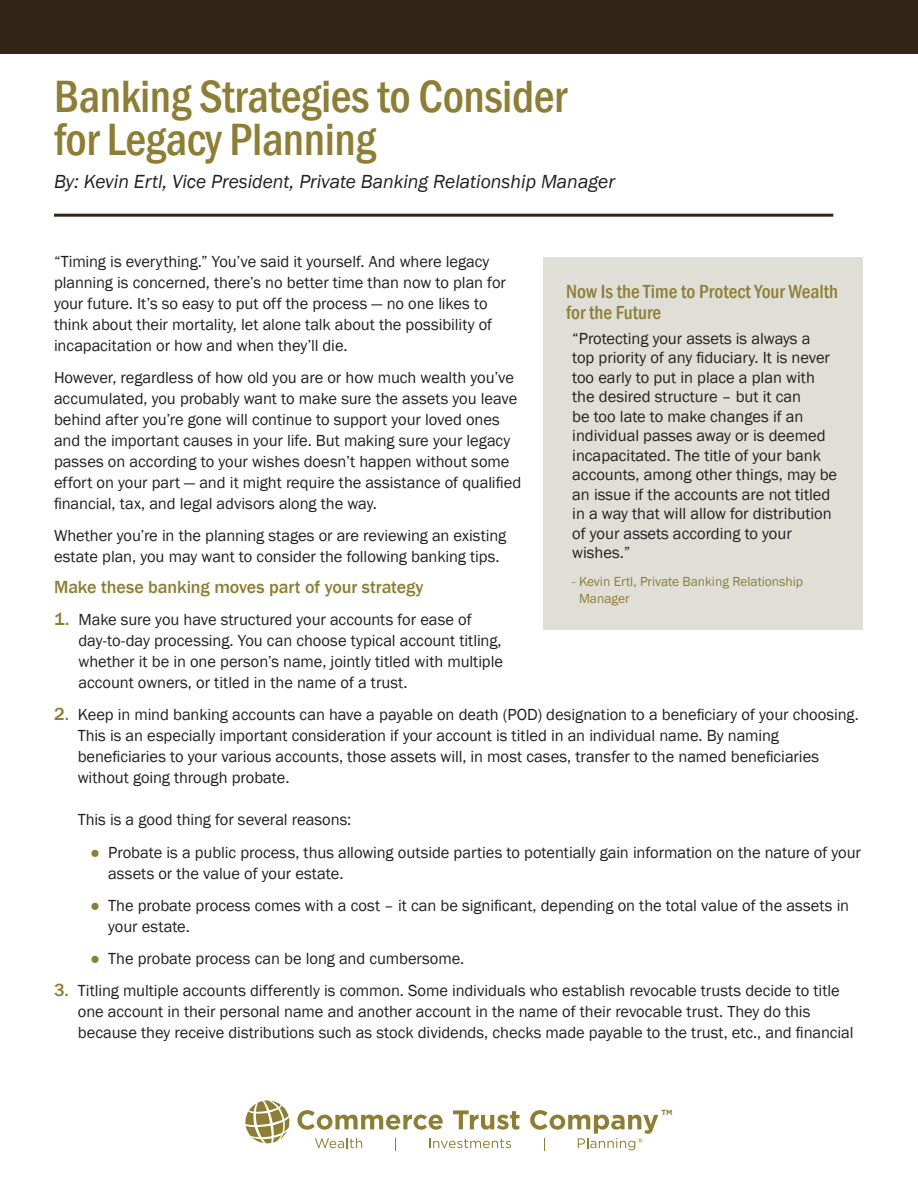
<style>
.page{position:relative;width:918px;height:1188px;background:#fff}
.page>*{position:absolute;margin:0;border:0;box-sizing:border-box;transform-origin:0 0}
.Heading{font:500 condensed 46.5px/43.5px "Franklin Gothic";letter-spacing:-.01em;color:#8d7e34}
.Heading-2{font:italic 19.5px "Franklin Gothic";color:#231f20}
.Heading-3{font:500 condensed 19.5px/21px "Franklin Gothic";color:#8d7e34}
.Disclaimer{font:500 18px "Franklin Gothic";letter-spacing:-.01em;color:#8d7e34}
.Disclaimer-2{font:16.5px/21px "Franklin Gothic";letter-spacing:-.005em;color:#231f20}
.footnote{font:16.5px/19.5px "Franklin Gothic";color:#231f20}
.footnote-2{font:13.5px/16.5px "Franklin Gothic";color:#8d7e34}
.t1{font:700 7.35px "Gotham";color:#8d7e34}
.s1{font-weight:500;font-size:18px;color:#8d7e34}
.s2{color:#8d7e34}
</style>
<div class="page">
<div style="left:0;top:0;width:918px;height:54px;background:#322515"></div>
<hr style="left:54px;top:214px;width:779px;height:3px;background:#322515">
<svg style="left:245px;top:1100px;width:45px;height:43px"></svg>
<svg style="left:297px;top:1110px;width:146px;height:20px"></svg>
<svg style="left:453px;top:1110px;width:66px;height:20px"></svg>
<svg style="left:315px;top:1138px;width:47px;height:10px"></svg>
<svg style="left:395px;top:1138px;width:1px;height:13px"></svg>
<svg style="left:429px;top:1138px;width:82px;height:10px"></svg>
<svg style="left:530px;top:1110px;width:128px;height:41px"></svg>
<div style="left:544px;top:257px;width:319px;height:373px;background:#dfdfd7"></div>
<p class="Heading" style="left:54px;top:74px;width:514px">Banking Strategies to Consider for Legacy Planning</p>
<p class="Heading-2" style="left:54px;top:170px;width:563px">By: Kevin Ertl, Vice President, Private Banking Relationship Manager</p>
<p class="Disclaimer-2" style="left:54px;top:251px;width:454px">“Timing is everything.” You’ve said it yourself. And where legacy planning is concerned, there’s no better time than now to plan for your future. It’s so easy to put off the process — no one likes to think about their mortality, let alone talk about the possibility of incapacitation or how and when they’ll die.</p>
<p class="Disclaimer-2" style="left:54px;top:367px;width:469px">However, regardless of how old you are or how much wealth you’ve accumulated, you probably want to make sure the assets you leave behind after you’re gone will continue to support your loved ones and the important causes in your life. But making sure your legacy passes on according to your wishes doesn’t happen without some effort on your part — and it might require the assistance of qualified financial, tax, and legal advisors along the way.</p>
<p class="Disclaimer-2" style="left:54px;top:525px;width:454px">Whether you’re in the planning stages or are reviewing an existing estate plan, you may want to consider the following banking tips.</p>
<p class="Disclaimer" style="left:54px;top:576px;width:371px">Make these banking moves part of your strategy</p>
<p class="Disclaimer-2" style="left:78px;top:609px;width:426px;text-indent:-24px"><span class="s1">1.</span> Make sure you have structured your accounts for ease of day-to-day processing. You can choose typical account titling, whether it be in one person’s name, jointly titled with multiple account owners, or titled in the name of a trust.</p>
<p class="Disclaimer-2" style="left:78px;top:705px;width:783px;text-indent:-24px"><span class="s1">2.</span> Keep in mind banking accounts can have a payable on death (POD) designation to a beneficiary of your choosing.<br>This is an especially important consideration if your account is titled in an individual name. By naming beneficiaries to your various accounts, those assets will, in most cases, transfer to the named beneficiaries without going through probate.</p>
<p class="Disclaimer-2" style="left:78px;top:810px;width:275px">This is a good thing for several reasons:</p>
<p class="Disclaimer-2" style="left:108px;top:842px;width:754px;text-indent:-18px"><span class="s2">●</span> Probate is a public process, thus allowing outside parties to potentially gain information on the nature of your assets or the value of your estate.</p>
<p class="Disclaimer-2" style="left:108px;top:895px;width:743px;text-indent:-18px"><span class="s2">●</span> The probate process comes with a cost – it can be significant, depending on the total value of the assets in your estate.</p>
<p class="Disclaimer-2" style="left:90px;top:948px;width:376px"><span class="s2">●</span> The probate process can be long and cumbersome.</p>
<p class="Disclaimer-2" style="left:78px;top:981px;width:777px;text-indent:-24px"><span class="s1">3.</span> Titling multiple accounts differently is common. Some individuals who establish revocable trusts decide to title one account in their personal name and another account in the name of their revocable trust. They do this because they receive distributions such as stock dividends, checks made payable to the trust, etc., and financial</p>
<p class="Heading-3" style="left:566px;top:281px;width:273px">Now Is the Time to Protect Your Wealth for the Future</p>
<p class="footnote" style="left:572px;top:329px;width:266px">“Protecting your assets is always a<br>top priority of any fiduciary. It is never too early to put in place a plan with the desired structure – but it can<br>be too late to make changes if an individual passes away or is deemed incapacitated. The title of your bank accounts, among other things, may be an issue if the accounts are not titled in a way that will allow for distribution of your assets according to your wishes.”</p>
<p class="footnote-2" style="left:579px;top:574px;width:226px;text-indent:-7px">- Kevin Ertl, Private Banking Relationship<br>Manager</p>
<p class="t1" style="left:661px;top:1108px;width:13px">TM</p>
</div>
